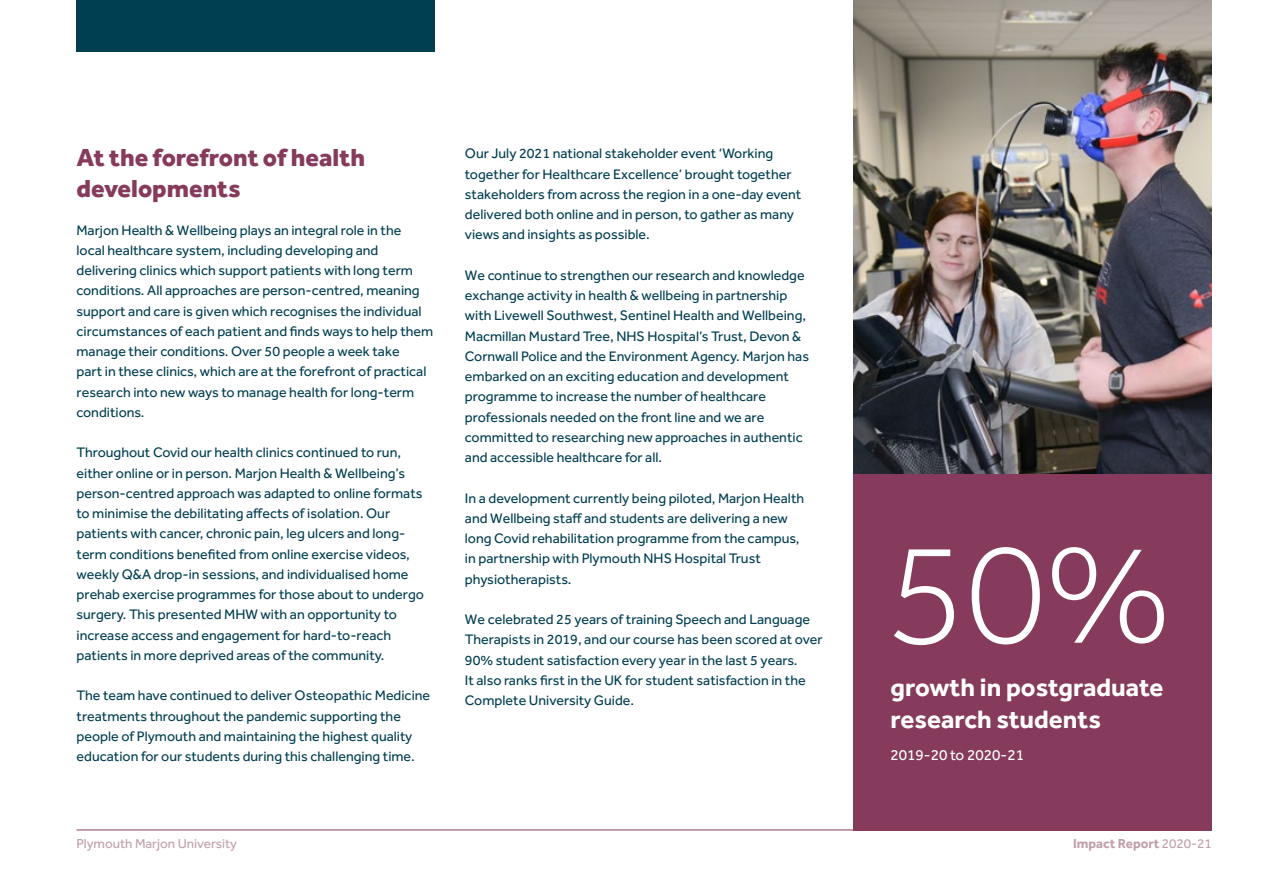
<style>
.page{position:relative;width:1263px;height:893px;background:#fff}
.page>*{position:absolute;margin:0;border:0;box-sizing:border-box;transform-origin:0 0}
.t1{font:300 147.45px "Effra";color:#fff}
.t2{font:700 26.1px/32.2px "Effra";color:#fff}
.t3{font:800 25.5px/31.5px "Effra";color:#873b5c}
.t4{font:15.3px "Effra";color:#fff}
.t5{font:14.25px/20.2px "Effra";color:#003e51}
.t6{font:13.5px "Effra";color:#c29fa9}
.t7{font:700 13.5px "Effra";color:#c29fa9}
.s1{font-weight:400}
</style>
<div class="page">
<div style="left:77px;top:0;width:358px;height:51px;background:#003e51"></div>
<hr style="left:77px;top:830px;width:1135px;height:1px;background:#873b5c">
<img style="left:853px;top:0;width:359px;height:474px">
<div style="left:853px;top:474px;width:359px;height:356px;background:#873b5c"></div>
<p class="t3" style="left:77px;top:141px;width:290px">At the forefront of health developments</p>
<p class="t5" style="left:77px;top:220px;width:358px">Marjon Health &amp; Wellbeing plays an integral role in the local healthcare system, including developing and delivering clinics which support patients with long term conditions. All approaches are person-centred, meaning support and care is given which recognises the individual circumstances of each patient and finds ways to help them manage their conditions. Over 50 people a week take<br>part in these clinics, which are at the forefront of practical research into new ways to manage health for long-term conditions.</p>
<p class="t5" style="left:77px;top:442px;width:349px">Throughout Covid our health clinics continued to run, either online or in person. Marjon Health &amp; Wellbeing’s person-centred approach was adapted to online formats to minimise the debilitating affects of isolation. Our patients with cancer, chronic pain, leg ulcers and long&shy;term conditions benefited from online exercise videos, weekly Q&amp;A drop-in sessions, and individualised home prehab exercise programmes for those about to undergo surgery. This presented MHW with an opportunity to increase access and engagement for hard-to-reach patients in more deprived areas of the community.</p>
<p class="t5" style="left:77px;top:685px;width:355px">The team have continued to deliver Osteopathic Medicine treatments throughout the pandemic supporting the people of Plymouth and maintaining the highest quality education for our students during this challenging time.</p>
<p class="t5" style="left:465px;top:143px;width:338px">Our July 2021 national stakeholder event ‘Working together for Healthcare Excellence’ brought together stakeholders from across the region in a one-day event delivered both online and in person, to gather as many views and insights as possible.</p>
<p class="t5" style="left:465px;top:265px;width:346px">We continue to strengthen our research and knowledge exchange activity in health &amp; wellbeing in partnership with Livewell Southwest, Sentinel Health and Wellbeing, Macmillan Mustard Tree, NHS Hospital’s Trust, Devon &amp; Cornwall Police and the Environment Agency. Marjon has embarked on an exciting education and development programme to increase the number of healthcare professionals needed on the front line and we are committed to researching new approaches in authentic and accessible healthcare for all.</p>
<p class="t5" style="left:465px;top:487px;width:341px">In a development currently being piloted, Marjon Health and Wellbeing staff and students are delivering a new long Covid rehabilitation programme from the campus, in partnership with Plymouth NHS Hospital Trust physiotherapists.</p>
<p class="t5" style="left:465px;top:609px;width:359px">We celebrated 25 years of training Speech and Language Therapists in 2019, and our course has been scored at over 90% student satisfaction every year in the last 5 years.<br>It also ranks first in the UK for student satisfaction in the Complete University Guide.</p>
<p class="t1" style="left:885px;top:511px;width:286px">50%</p>
<p class="t2" style="left:890px;top:670px;width:274px">growth in postgraduate research students</p>
<p class="t4" style="left:890px;top:746px;width:135px">2019-20 to 2020-21</p>
<p class="t6" style="left:77px;top:836px;width:162px">Plymouth Marjon University</p>
<p class="t7" style="left:1073px;top:835px;width:140px">Impact Report <span class="s1">2020-21</span></p>
</div>
